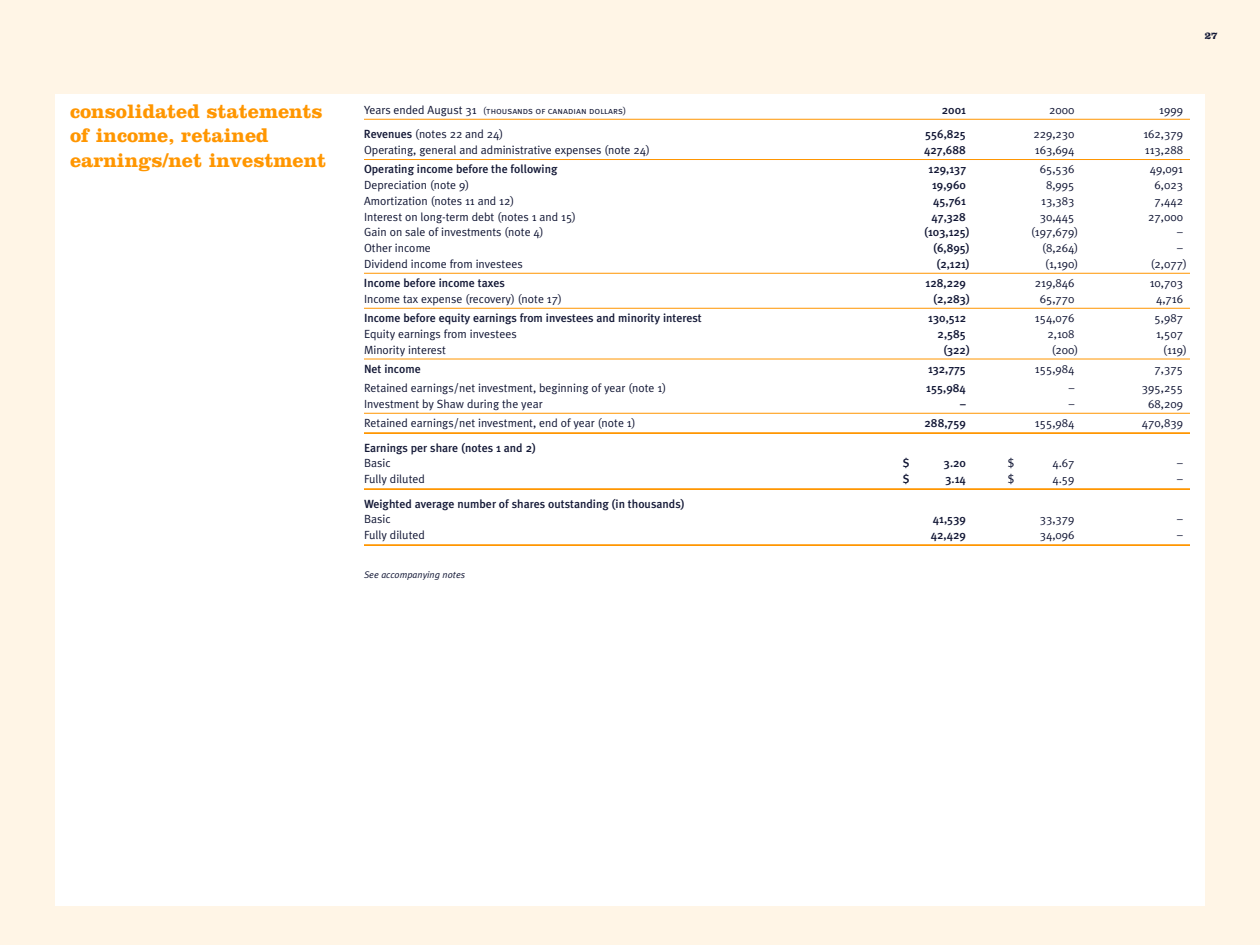
<style>
.page{position:relative;width:1260px;height:945px;background:#fff5e6}
.page>*{position:absolute;margin:0;border:0;box-sizing:border-box;transform-origin:0 0}
.t1{font:700 20.12px/24.5px "Clarendon";color:#ff9600}
.t2{font:11.9px "Meta Plus Normal";color:#121735}
.t3{font:500 11.9px "Meta Plus";color:#121735}
.t4{font:700 10.5px "Clarendon";color:#121735}
.t5{font:9.62px "Meta Plus Normal Caps";color:#121735}
.t6{font:italic 9.62px "Meta Plus Normal";color:#121735}
.s1{font-family:"Meta Plus Normal";font-size:11.9px}
.s2{font-family:"Meta Plus";font-weight:500}
</style>
<div class="page">
<div style="left:55px;top:94px;width:1150px;height:812px;background:#fff"></div>
<hr style="left:364px;top:119px;width:826px;height:1px;background:#ff9600">
<hr style="left:364px;top:159px;width:826px;height:1px;background:#ff9600">
<hr style="left:364px;top:273px;width:826px;height:1px;background:#ff9600">
<hr style="left:364px;top:308px;width:826px;height:1px;background:#ff9600">
<hr style="left:364px;top:359px;width:826px;height:1px;background:#ff9600">
<hr style="left:364px;top:413px;width:826px;height:1px;background:#ff9600">
<hr style="left:364px;top:432px;width:826px;height:2px;background:#ff9600">
<hr style="left:364px;top:488px;width:826px;height:2px;background:#ff9600">
<hr style="left:364px;top:544px;width:826px;height:2px;background:#ff9600">
<h1 class="t1" style="left:70px;top:101px;width:258px">consolidated statements of income, retained earnings/net investment</h1>
<p class="t4" style="left:1205px;top:32px;width:14px">27</p>
<p class="t5" style="left:364px;top:105px;width:264px"><span class="s1">Years ended August 31</span> (thousands of canadian dollars)</p>
<p class="t3" style="left:942px;top:105px;width:26px">2001</p>
<p class="t2" style="left:1049px;top:105px;width:27px">2000</p>
<p class="t2" style="left:1159px;top:105px;width:25px">1999</p>
<p class="t2" style="left:364px;top:130px;width:141px"><span class="s2">Revenues</span> (notes 22 and 24)</p>
<p class="t3" style="left:925px;top:130px;width:42px">556,825</p>
<p class="t2" style="left:1033px;top:130px;width:43px">229,230</p>
<p class="t2" style="left:1143px;top:130px;width:41px">162,379</p>
<p class="t2" style="left:364px;top:145px;width:287px">Operating, general and administrative expenses (note 24)</p>
<p class="t3" style="left:924px;top:146px;width:43px">427,688</p>
<p class="t2" style="left:1035px;top:145px;width:41px">163,694</p>
<p class="t2" style="left:1145px;top:145px;width:40px">113,288</p>
<p class="t3" style="left:364px;top:165px;width:195px">Operating income before the following</p>
<p class="t3" style="left:928px;top:165px;width:39px">129,137</p>
<p class="t2" style="left:1040px;top:165px;width:36px">65,536</p>
<p class="t2" style="left:1150px;top:165px;width:35px">49,091</p>
<p class="t2" style="left:364px;top:180px;width:107px">Depreciation (note 9)</p>
<p class="t3" style="left:932px;top:181px;width:35px">19,960</p>
<p class="t2" style="left:1046px;top:180px;width:30px">8,995</p>
<p class="t2" style="left:1155px;top:180px;width:30px">6,023</p>
<p class="t2" style="left:364px;top:196px;width:152px">Amortization (notes 11 and 12)</p>
<p class="t3" style="left:933px;top:196px;width:34px">45,761</p>
<p class="t2" style="left:1041px;top:196px;width:35px">13,383</p>
<p class="t2" style="left:1155px;top:196px;width:30px">7,442</p>
<p class="t2" style="left:364px;top:212px;width:214px">Interest on long-term debt (notes 1 and 15)</p>
<p class="t3" style="left:931px;top:212px;width:36px">47,328</p>
<p class="t2" style="left:1040px;top:212px;width:36px">30,445</p>
<p class="t2" style="left:1148px;top:212px;width:36px">27,000</p>
<p class="t2" style="left:364px;top:228px;width:181px">Gain on sale of investments (note 4)</p>
<p class="t3" style="left:924px;top:228px;width:47px">(103,125)</p>
<p class="t2" style="left:1031px;top:228px;width:49px">(197,679)</p>
<p class="t2" style="left:1177px;top:228px;width:7px">–</p>
<p class="t2" style="left:364px;top:243px;width:68px">Other income</p>
<p class="t3" style="left:933px;top:244px;width:38px">(6,895)</p>
<p class="t2" style="left:1042px;top:243px;width:38px">(8,264)</p>
<p class="t2" style="left:1177px;top:243px;width:7px">–</p>
<p class="t2" style="left:364px;top:259px;width:160px">Dividend income from investees</p>
<p class="t3" style="left:936px;top:259px;width:35px">(2,121)</p>
<p class="t2" style="left:1045px;top:259px;width:35px">(1,190)</p>
<p class="t2" style="left:1151px;top:259px;width:38px">(2,077)</p>
<p class="t3" style="left:364px;top:279px;width:142px">Income before income taxes</p>
<p class="t3" style="left:926px;top:279px;width:42px">128,229</p>
<p class="t2" style="left:1035px;top:278px;width:41px">219,846</p>
<p class="t2" style="left:1150px;top:278px;width:35px">10,703</p>
<p class="t2" style="left:364px;top:294px;width:199px">Income tax expense (recovery) (note 17)</p>
<p class="t3" style="left:933px;top:294px;width:38px">(2,283)</p>
<p class="t2" style="left:1040px;top:294px;width:36px">65,770</p>
<p class="t2" style="left:1156px;top:294px;width:28px">4,716</p>
<p class="t3" style="left:364px;top:314px;width:339px">Income before equity earnings from investees and minority interest</p>
<p class="t3" style="left:928px;top:314px;width:39px">130,512</p>
<p class="t2" style="left:1035px;top:313px;width:41px">154,076</p>
<p class="t2" style="left:1155px;top:313px;width:30px">5,987</p>
<p class="t2" style="left:364px;top:329px;width:154px">Equity earnings from investees</p>
<p class="t3" style="left:938px;top:329px;width:30px">2,585</p>
<p class="t2" style="left:1048px;top:329px;width:28px">2,108</p>
<p class="t2" style="left:1156px;top:329px;width:28px">1,507</p>
<p class="t2" style="left:364px;top:345px;width:84px">Minority interest</p>
<p class="t3" style="left:943px;top:345px;width:28px">(322)</p>
<p class="t2" style="left:1052px;top:345px;width:28px">(200)</p>
<p class="t2" style="left:1163px;top:345px;width:25px">(119)</p>
<p class="t3" style="left:364px;top:364px;width:58px">Net income</p>
<p class="t3" style="left:928px;top:364px;width:39px">132,775</p>
<p class="t2" style="left:1035px;top:364px;width:41px">155,984</p>
<p class="t2" style="left:1155px;top:364px;width:30px">7,375</p>
<p class="t2" style="left:364px;top:383px;width:304px">Retained earnings/net investment, beginning of year (note 1)</p>
<p class="t3" style="left:926px;top:384px;width:41px">155,984</p>
<p class="t2" style="left:1069px;top:383px;width:7px">–</p>
<p class="t2" style="left:1142px;top:383px;width:43px">395,255</p>
<p class="t2" style="left:364px;top:399px;width:180px">Investment by Shaw during the year</p>
<p class="t3" style="left:960px;top:399px;width:7px">–</p>
<p class="t2" style="left:1069px;top:399px;width:7px">–</p>
<p class="t2" style="left:1148px;top:399px;width:36px">68,209</p>
<p class="t2" style="left:364px;top:418px;width:273px">Retained earnings/net investment, end of year (note 1)</p>
<p class="t3" style="left:925px;top:419px;width:43px">288,759</p>
<p class="t2" style="left:1035px;top:418px;width:41px">155,984</p>
<p class="t2" style="left:1142px;top:418px;width:43px">470,839</p>
<p class="t3" style="left:364px;top:443px;width:173px">Earnings per share (notes 1 and 2)</p>
<p class="t2" style="left:364px;top:459px;width:28px">Basic</p>
<p class="t3" style="left:903px;top:459px;width:8px">$</p>
<p class="t3" style="left:944px;top:459px;width:24px">3.20</p>
<p class="t2" style="left:1008px;top:459px;width:8px">$</p>
<p class="t2" style="left:1052px;top:459px;width:24px">4.67</p>
<p class="t2" style="left:1177px;top:459px;width:7px">–</p>
<p class="t2" style="left:364px;top:474px;width:62px">Fully diluted</p>
<p class="t3" style="left:903px;top:475px;width:8px">$</p>
<p class="t3" style="left:945px;top:475px;width:22px">3.14</p>
<p class="t2" style="left:1008px;top:474px;width:8px">$</p>
<p class="t2" style="left:1052px;top:474px;width:24px">4.59</p>
<p class="t2" style="left:1177px;top:474px;width:7px">–</p>
<p class="t3" style="left:364px;top:499px;width:322px">Weighted average number of shares outstanding (in thousands)</p>
<p class="t2" style="left:364px;top:515px;width:28px">Basic</p>
<p class="t3" style="left:933px;top:515px;width:35px">41,539</p>
<p class="t2" style="left:1040px;top:515px;width:36px">33,379</p>
<p class="t2" style="left:1177px;top:515px;width:7px">–</p>
<p class="t2" style="left:364px;top:530px;width:62px">Fully diluted</p>
<p class="t3" style="left:931px;top:531px;width:37px">42,429</p>
<p class="t2" style="left:1040px;top:530px;width:36px">34,096</p>
<p class="t2" style="left:1177px;top:530px;width:7px">–</p>
<p class="t6" style="left:364px;top:571px;width:103px">See accompanying notes</p>
</div>
